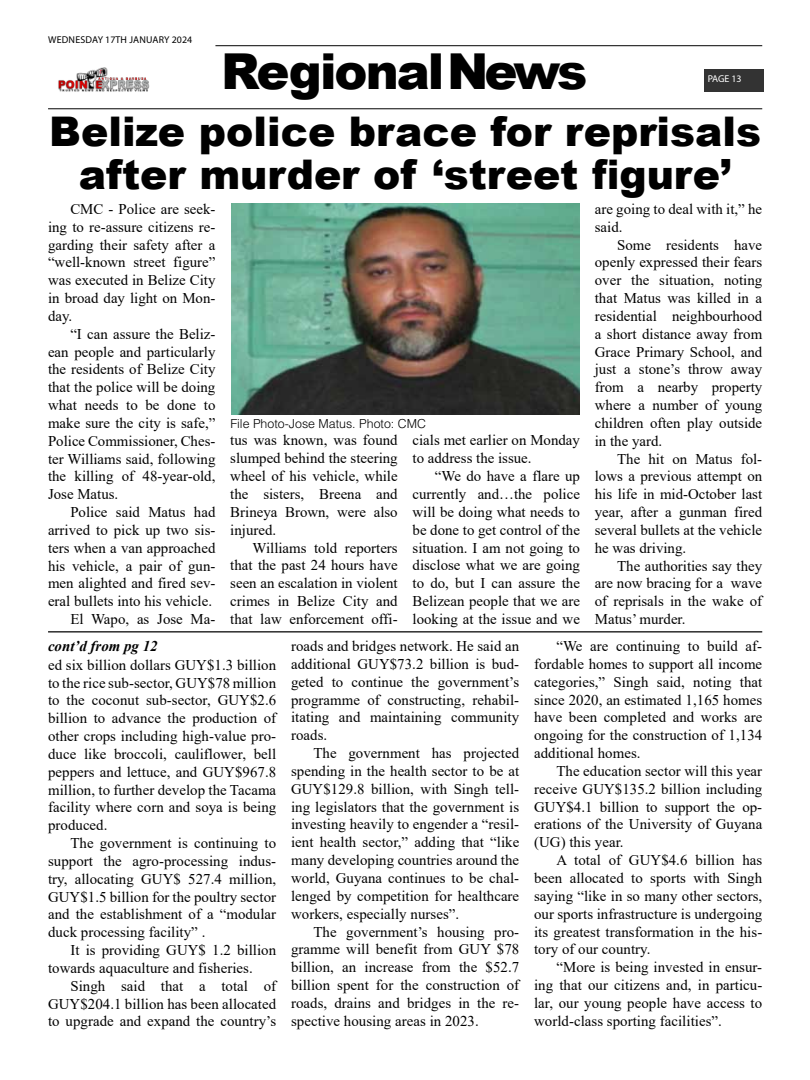
<style>
.page{position:relative;width:810px;height:1080px;background:#fff}
.page>*{position:absolute;margin:0;border:0;box-sizing:border-box;transform-origin:0 0}
.t1{font:900 49.5px "Arial";letter-spacing:-.04em;color:#000}
.t2{font:900 40.88px/43.4px "Arial";color:#000;text-align:center}
.t3{font:14.88px/17.9px "Times New Roman";color:#000;text-align:justify}
.t4{font:italic 700 14.88px "Times New Roman";color:#000}
.t5{font:300 12.38px "Helvetica LT Std";color:#000}
.t6{font:10px "Myriad Pro";letter-spacing:.02em;color:#000}
.t7{font:10px "Myriad Pro";letter-spacing:-.005em;color:#fff}
.t8{font:9.88px "Myriad Pro";letter-spacing:.02em;color:#000}
.t9{font:9.88px "Myriad Pro";letter-spacing:-.005em;color:#fff}
</style>
<div class="page">
<hr style="left:48px;top:108px;width:714px;height:1px;background:#333">
<hr style="left:215px;top:45px;width:547px;height:1px;background:#333">
<div style="left:704px;top:69px;width:59px;height:23px;background:#333"></div>
<img style="left:58px;top:67px;width:92px;height:25px">
<hr style="left:48px;top:631px;width:714px;height:1px;background:#000">
<img style="left:232px;top:204px;width:348px;height:210px">
<p class="t6" style="left:45px;top:33px;width:147px">WEDNESDAY 17TH JANUARY 2024</p>
<p class="t8" style="left:48px;top:34px;width:146px">WEDNESDAY 17TH JANUARY 2024</p>
<h1 class="t1" style="left:221px;top:36px;width:368px">RegionalNews</h1>
<p class="t7" style="left:710px;top:72px;width:36px">PAGE 13</p>
<p class="t9" style="left:708px;top:73px;width:35px">PAGE 13</p>
<h2 class="t2" style="left:49px;top:109px;width:713px">Belize police brace for reprisals after murder of ‘street figure’</h2>
<p class="t3" style="left:48px;top:199px;width:169px;text-indent:22px">CMC - Police are seek&shy;ing to re-assure citizens re&shy;garding their safety after a “well-known street figure” was executed in Belize City in broad day light on Mon&shy;day.</p>
<p class="t3" style="left:48px;top:324px;width:169px;text-indent:22px">“I can assure the Beliz&shy;ean people and particularly the residents of Belize City that the police will be doing what needs to be done to make sure the city is safe,” Police Commissioner, Ches&shy;ter Williams said, following the killing of 48-year-old, Jose Matus.</p>
<p class="t3" style="left:48px;top:503px;width:169px;text-align:right">Police said Matus had arrived to pick up two sis&shy;ters when a van approached his vehicle, a pair of gun&shy;men alighted and fired sev&shy;eral bullets into his vehicle.<br>El Wapo, as Jose Ma-</p>
<p class="t5" style="left:230px;top:416px;width:197px">File Photo-Jose Matus. Photo: CMC</p>
<p class="t3" style="left:230px;top:431px;width:169px">tus was known, was found slumped behind the steering wheel of his vehicle, while the sisters, Breena and Brineya Brown, were also injured.</p>
<p class="t3" style="left:230px;top:538px;width:169px;text-indent:22px">Williams told reporters that the past 24 hours have seen an escalation in violent crimes in Belize City and that law enforcement offi-</p>
<p class="t3" style="left:413px;top:431px;width:169px">cials met earlier on Monday to address the issue.</p>
<p class="t3" style="left:413px;top:467px;width:169px;text-indent:22px">“We do have a flare up currently and…the police will be doing what needs to be done to get control of the situation. I am not going to disclose what we are going to do, but I can assure the Belizean people that we are looking at the issue and we</p>
<p class="t3" style="left:595px;top:199px;width:169px">are going to deal with it,” he said.</p>
<p class="t3" style="left:595px;top:235px;width:169px;text-indent:22px">Some residents have openly expressed their fears over the situation, noting that Matus was killed in a residential neighbourhood a short distance away from Grace Primary School, and just a stone’s throw away from a nearby property where a number of young children often play outside in the yard.</p>
<p class="t3" style="left:595px;top:449px;width:169px;text-indent:22px">The hit on Matus fol&shy;lows a previous attempt on his life in mid-October last year, after a gunman fired several bullets at the vehicle he was driving.</p>
<p class="t3" style="left:595px;top:556px;width:169px;text-indent:22px">The authorities say they are now bracing for a wave of reprisals in the wake of Matus’ murder.</p>
<p class="t4" style="left:48px;top:636px;width:111px">cont’d from pg 12</p>
<p class="t3" style="left:48px;top:655px;width:230px">ed six billion dollars GUY$1.3 billion to the rice sub-sector, GUY$78 million to the coconut sub-sector, GUY$2.6 billion to advance the production of other crops including high-value pro&shy;duce like broccoli, cauliflower, bell peppers and lettuce, and GUY$967.8 million, to further develop the Tacama facility where corn and soya is being produced.</p>
<p class="t3" style="left:48px;top:834px;width:230px;text-indent:22px">The government is continuing to support the agro-processing indus&shy;try, allocating GUY$ 527.4 million, GUY$1.5 billion for the poultry sector and the establishment of a “modular duck processing facility” .</p>
<p class="t3" style="left:48px;top:941px;width:230px;text-indent:22px">It is providing GUY$ 1.2 billion towards aquaculture and fisheries.</p>
<p class="t3" style="left:48px;top:976px;width:230px;text-indent:22px">Singh said that a total of GUY$204.1 billion has been allocated to upgrade and expand the country’s</p>
<p class="t3" style="left:291px;top:637px;width:230px">roads and bridges network. He said an additional GUY$73.2 billion is bud&shy;geted to continue the government’s programme of constructing, rehabil&shy;itating and maintaining community roads.</p>
<p class="t3" style="left:291px;top:744px;width:230px;text-indent:22px">The government has projected spending in the health sector to be at GUY$129.8 billion, with Singh tell&shy;ing legislators that the government is investing heavily to engender a “resil&shy;ient health sector,” adding that “like many developing countries around the world, Guyana continues to be chal&shy;lenged by competition for healthcare workers, especially nurses”.</p>
<p class="t3" style="left:291px;top:922px;width:230px;text-indent:22px">The government’s housing pro&shy;gramme will benefit from GUY $78 billion, an increase from the $52.7 billion spent for the construction of roads, drains and bridges in the re&shy;spective housing areas in 2023.</p>
<p class="t3" style="left:534px;top:637px;width:230px;text-indent:22px">“We are continuing to build af&shy;fordable homes to support all income categories,” Singh said, noting that since 2020, an estimated 1,165 homes have been completed and works are ongoing for the construction of 1,134 additional homes.</p>
<p class="t3" style="left:534px;top:762px;width:230px;text-indent:22px">The education sector will this year receive GUY$135.2 billion including GUY$4.1 billion to support the op&shy;erations of the University of Guyana (UG) this year.</p>
<p class="t3" style="left:534px;top:851px;width:230px;text-indent:22px">A total of GUY$4.6 billion has been allocated to sports with Singh saying “like in so many other sectors, our sports infrastructure is undergoing its greatest transformation in the his&shy;tory of our country.</p>
<p class="t3" style="left:534px;top:958px;width:230px;text-indent:22px">“More is being invested in ensur&shy;ing that our citizens and, in particu&shy;lar, our young people have access to world-class sporting facilities”.</p>
</div>
